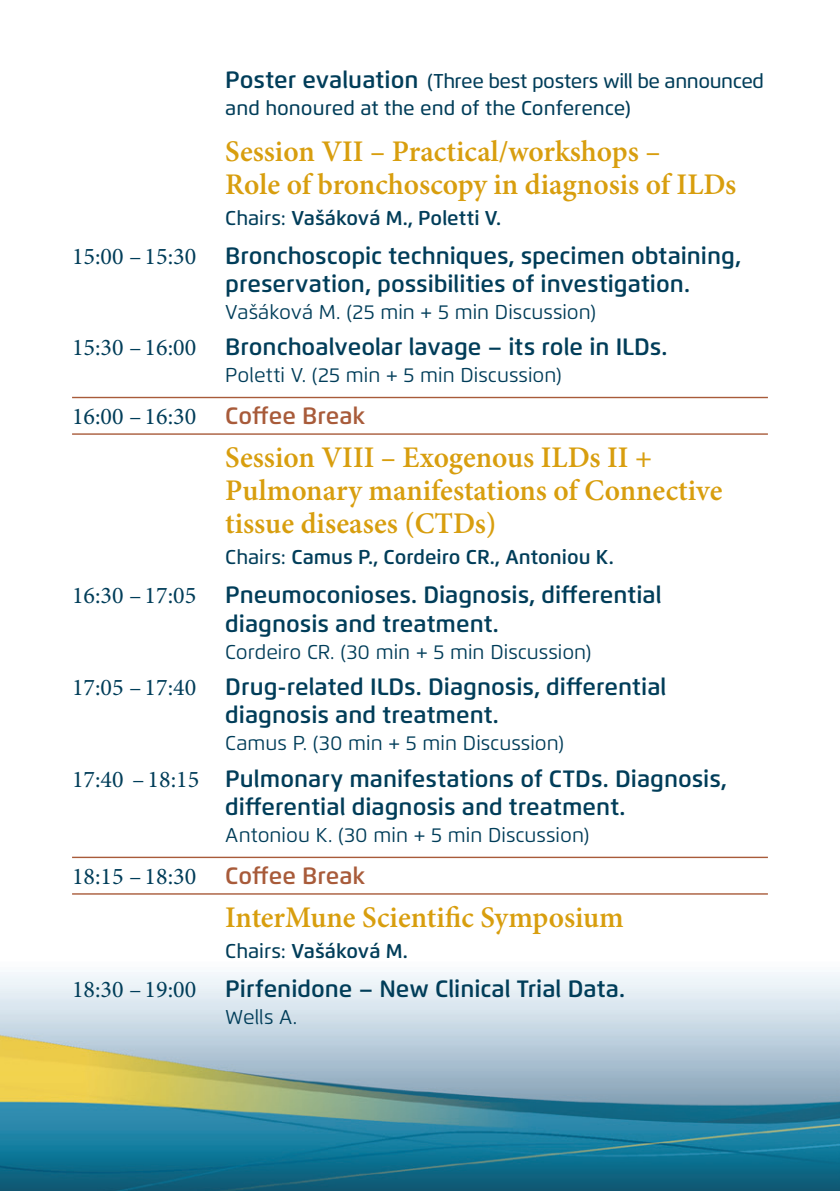
<style>
.page{position:relative;width:840px;height:1191px;background:#fff}
.page>*{position:absolute;margin:0;border:0;box-sizing:border-box;transform-origin:0 0}
._1_Titul_Session{font:600 30px/33px "Minion Pro";color:#d89e0e}
._1_Čas{font:24px "Minion Pro";color:#003d59}
._1_Čas-2{font:600 23.6px/28.4px "Flexo";color:#003d59}
._1_Jména{font:20px "Flexo";color:#003d59}
._1_Chairs_-_Jména_Bo{font:500 20px/27px "Flexo";letter-spacing:-.005em;color:#003d59}
._1_Chairs_-_Jména_Bo-2{font:600 20px "Flexo";color:#003d59}
.s1{font-weight:600;font-size:23.6px}
.s2{font-weight:500}
.s3{font-family:"Minion Pro";font-weight:400;font-size:24px}
.s4{font-family:"Flexo";font-weight:600;font-size:23.6px;color:#a85b3a}
</style>
<div class="page">
<img style="left:0;top:396px;width:839px;height:795px">
<hr style="left:72px;top:397px;width:695px;height:1px;background:#a85b3a">
<hr style="left:72px;top:433px;width:695px;height:2px;background:#a85b3a">
<hr style="left:72px;top:856px;width:695px;height:2px;background:#a85b3a">
<hr style="left:72px;top:893px;width:695px;height:1px;background:#a85b3a">
<p class="_1_Chairs_-_Jména_Bo" style="left:225px;top:67px;width:540px"><span class="s1">Poster evaluation</span> (Three best posters will be announced and honoured at the end of the Conference)</p>
<p class="_1_Titul_Session" style="left:225px;top:135px;width:512px">Session VII – Practical/workshops –<br>Role of bronchoscopy in diagnosis of ILDs</p>
<p class="_1_Chairs_-_Jména_Bo-2" style="left:225px;top:206px;width:277px"><span class="s2">Chairs:</span> Vašáková M., Poletti V.</p>
<p class="_1_Čas-2" style="left:225px;top:241px;width:517px;text-indent:-153px"><span class="s3">15:00 –15:30</span> Bronchoscopic techniques, specimen obtaining, preservation, possibilities of investigation.</p>
<p class="_1_Jména" style="left:225px;top:300px;width:372px">Vašáková M. (25 min + 5 min Discussion)</p>
<p class="_1_Čas-2" style="left:72px;top:333px;width:596px"><span class="s3">15:30 –16:00</span> Bronchoalveolar lavage – its role in ILDs.</p>
<p class="_1_Jména" style="left:225px;top:363px;width:338px">Poletti V. (25 min + 5 min Discussion)</p>
<p class="_1_Čas" style="left:72px;top:400px;width:294px">16:00 –16:30 <span class="s4">Coffee Break</span></p>
<p class="_1_Titul_Session" style="left:225px;top:441px;width:498px">Session VIII – Exogenous ILDs II +<br>Pulmonary manifestations of Connective tissue diseases (CTDs)</p>
<p class="_1_Chairs_-_Jména_Bo-2" style="left:225px;top:545px;width:390px"><span class="s2">Chairs:</span> Camus P., Cordeiro CR., Antoniou K.</p>
<p class="_1_Čas-2" style="left:72px;top:580px;width:591px;text-align:center"><span class="s3">16:30 –17:05</span> Pneumoconioses. Diagnosis, differential diagnosis and treatment.</p>
<p class="_1_Jména" style="left:225px;top:639px;width:367px">Cordeiro CR. (30 min + 5 min Discussion)</p>
<p class="_1_Čas-2" style="left:225px;top:672px;width:442px;text-indent:-153px"><span class="s3">17:05 –17:40</span> Drug-related ILDs. Diagnosis, differential diagnosis and treatment.</p>
<p class="_1_Jména" style="left:225px;top:731px;width:340px">Camus P. (30 min + 5 min Discussion)</p>
<p class="_1_Čas-2" style="left:225px;top:763px;width:503px;text-indent:-153px"><span class="s3">17:40 –18:15</span> Pulmonary manifestations of CTDs. Diagnosis, differential diagnosis and treatment.</p>
<p class="_1_Jména" style="left:225px;top:823px;width:365px">Antoniou K. (30 min + 5 min Discussion)</p>
<p class="_1_Čas" style="left:72px;top:860px;width:294px">18:15 –18:30 <span class="s4">Coffee Break</span></p>
<p class="_1_Titul_Session" style="left:225px;top:900px;width:400px">InterMune Scientific Symposium</p>
<p class="_1_Chairs_-_Jména_Bo-2" style="left:225px;top:938px;width:184px"><span class="s2">Chairs:</span> Vašáková M.</p>
<p class="_1_Čas-2" style="left:72px;top:974px;width:554px"><span class="s3">18:30 –19:00</span> Pirfenidone – New Clinical Trial Data.</p>
<p class="_1_Jména" style="left:225px;top:1004px;width:73px">Wells A.</p>
</div>
